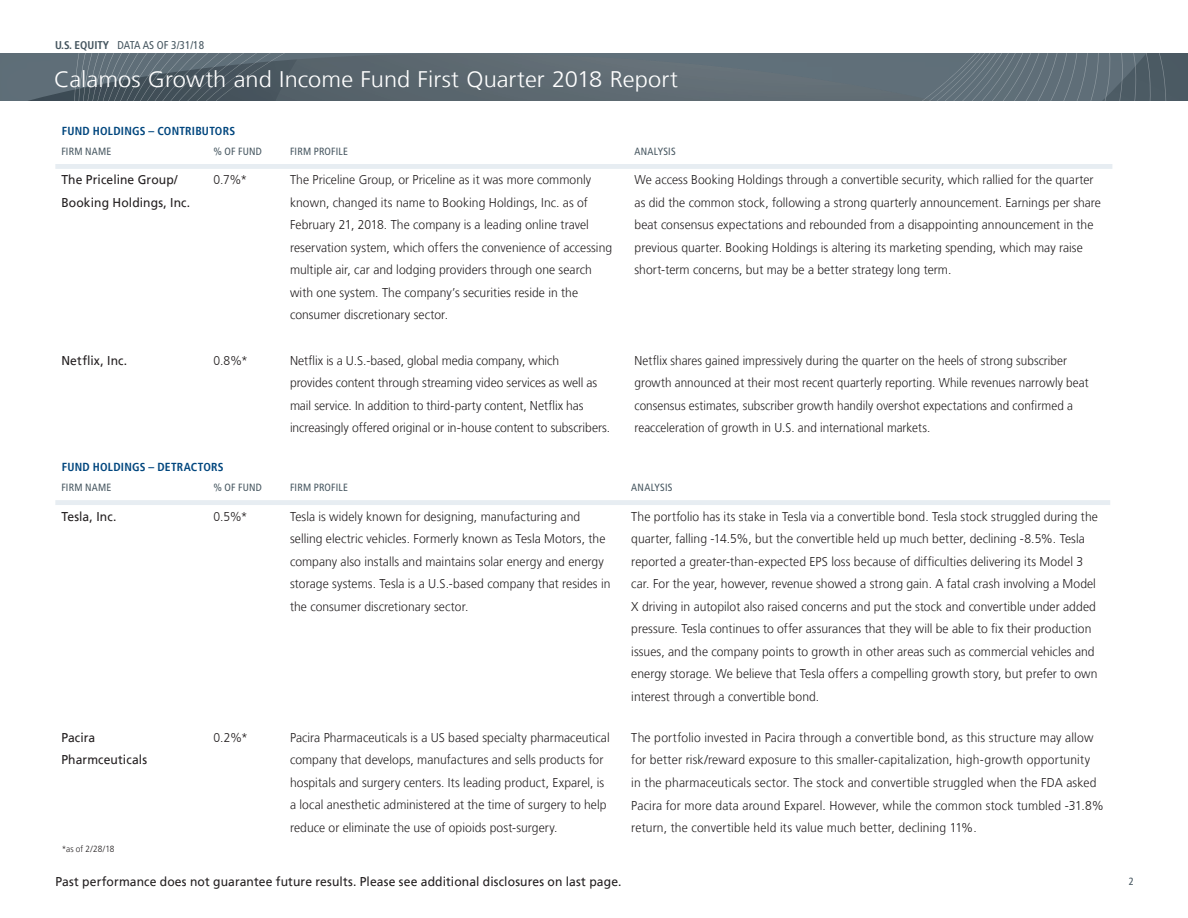
<style>
.page{position:relative;width:1188px;height:918px;background:#fff}
.page>*{position:absolute;margin:0;border:0;box-sizing:border-box;transform-origin:0 0}
.t1{font:300 22.5px "Frutiger LT";color:#fff;scale:1.05 1}
.t2{font:300 12.75px/22.5px "Frutiger LT";letter-spacing:.005em;color:#231f20;scale:.95 1}
.t3{font:300 12.75px/22.5px "Frutiger LT";letter-spacing:.005em;color:#231f20;scale:.92 1}
.t4{font:12.75px/22.5px "Frutiger LT";letter-spacing:.01em;color:#231f20;scale:.95 1}
.t5{font:700 condensed 11.7px "Frutiger LT";letter-spacing:.02em;color:#00467e}
.t6{font:condensed 11.25px "Frutiger LT";color:#45555f}
.t7{font:condensed 10.5px "Frutiger LT";letter-spacing:.02em;color:#45555f}
.t8{font:300 9px "Frutiger LT";letter-spacing:.005em;color:#231f20;scale:.92 1}
.s1{font-weight:700}
</style>
<div class="page">
<svg style="left:0;top:54px;width:1188px;height:47px;fill:#5f6e77"></svg>
<div style="left:55px;top:164px;width:1057px;height:5px;background:#e7edf2"></div>
<div style="left:55px;top:500px;width:1055px;height:5px;background:#e7edf2"></div>
<p class="t6" style="left:55px;top:39px;width:151px"><span class="s1">U.S. EQUITY</span> DATA AS OF 3/31/18</p>
<h1 class="t1" style="left:54px;top:66px;width:596px">Calamos Growth and Income Fund First Quarter 2018 Report</h1>
<p class="t5" style="left:62px;top:124px;width:175px">FUND HOLDINGS – CONTRIBUTORS</p>
<p class="t7" style="left:61px;top:145px;width:52px">FIRM NAME</p>
<p class="t7" style="left:213px;top:145px;width:50px">% OF FUND</p>
<p class="t7" style="left:290px;top:145px;width:60px">FIRM PROFILE</p>
<p class="t7" style="left:635px;top:145px;width:43px">ANALYSIS</p>
<p class="t4" style="left:61px;top:169px;width:137px">The Priceline Group/<br>Booking Holdings, Inc.</p>
<p class="t2" style="left:213px;top:169px;width:37px">0.7%*</p>
<p class="t2" style="left:290px;top:169px;width:341px">The Priceline Group, or Priceline as it was more commonly known, changed its name to Booking Holdings, Inc. as of February 21, 2018. The company is a leading online travel reservation system, which offers the convenience of accessing multiple air, car and lodging providers through one search with one system. The company’s securities reside in the consumer discretionary sector.</p>
<p class="t2" style="left:635px;top:169px;width:492px">We access Booking Holdings through a convertible security, which rallied for the quarter as did the common stock, following a strong quarterly announcement. Earnings per share beat consensus expectations and rebounded from a disappointing announcement in the previous quarter. Booking Holdings is altering its marketing spending, which may raise short-term concerns, but may be a better strategy long term.</p>
<p class="t4" style="left:61px;top:349px;width:71px">Netflix, Inc.</p>
<p class="t2" style="left:213px;top:349px;width:38px">0.8%*</p>
<p class="t2" style="left:290px;top:349px;width:339px">Netflix is a U.S.-based, global media company, which<br>provides content through streaming video services as well as mail service. In addition to third-party content, Netflix has increasingly offered original or in-house content to subscribers.</p>
<p class="t3" style="left:635px;top:349px;width:495px">Netflix shares gained impressively during the quarter on the heels of strong subscriber growth announced at their most recent quarterly reporting. While revenues narrowly beat consensus estimates, subscriber growth handily overshot expectations and confirmed a reacceleration of growth in U.S. and international markets.</p>
<p class="t5" style="left:62px;top:460px;width:163px">FUND HOLDINGS – DETRACTORS</p>
<p class="t7" style="left:61px;top:482px;width:52px">FIRM NAME</p>
<p class="t7" style="left:213px;top:482px;width:50px">% OF FUND</p>
<p class="t7" style="left:290px;top:482px;width:60px">FIRM PROFILE</p>
<p class="t7" style="left:631px;top:482px;width:43px">ANALYSIS</p>
<p class="t4" style="left:61px;top:505px;width:60px">Tesla, Inc.</p>
<p class="t2" style="left:213px;top:505px;width:37px">0.5%*</p>
<p class="t2" style="left:290px;top:505px;width:339px">Tesla is widely known for designing, manufacturing and selling electric vehicles. Formerly known as Tesla Motors, the company also installs and maintains solar energy and energy storage systems. Tesla is a U.S.-based company that resides in the consumer discretionary sector.</p>
<p class="t2" style="left:631px;top:505px;width:493px">The portfolio has its stake in Tesla via a convertible bond. Tesla stock struggled during the quarter, falling -14.5%, but the convertible held up much better, declining -8.5%. Tesla reported a greater-than-expected EPS loss because of difficulties delivering its Model 3 car. For the year, however, revenue showed a strong gain. A fatal crash involving a Model X driving in autopilot also raised concerns and put the stock and convertible under added pressure. Tesla continues to offer assurances that they will be able to fix their production issues, and the company points to growth in other areas such as commercial vehicles and energy storage. We believe that Tesla offers a compelling growth story, but prefer to own interest through a convertible bond.</p>
<p class="t4" style="left:61px;top:726px;width:92px">Pacira<br>Pharmceuticals</p>
<p class="t2" style="left:213px;top:727px;width:38px">0.2%*</p>
<p class="t2" style="left:290px;top:727px;width:338px">Pacira Pharmaceuticals is a US based specialty pharmaceutical company that develops, manufactures and sells products for hospitals and surgery centers. Its leading product, Exparel, is a local anesthetic administered at the time of surgery to help reduce or eliminate the use of opioids post-surgery.</p>
<p class="t2" style="left:631px;top:727px;width:499px">The portfolio invested in Pacira through a convertible bond, as this structure may allow for better risk/reward exposure to this smaller-capitalization, high-growth opportunity<br>in the pharmaceuticals sector. The stock and convertible struggled when the FDA asked Pacira for more data around Exparel. However, while the common stock tumbled -31.8% return, the convertible held its value much better, declining 11%.</p>
<p class="t8" style="left:62px;top:844px;width:59px">*as of 2/28/18</p>
<p class="t4" style="left:55px;top:870px;width:597px">Past performance does not guarantee future results. Please see additional disclosures on last page.</p>
<p class="t7" style="left:1129px;top:876px;width:7px">2</p>
</div>
